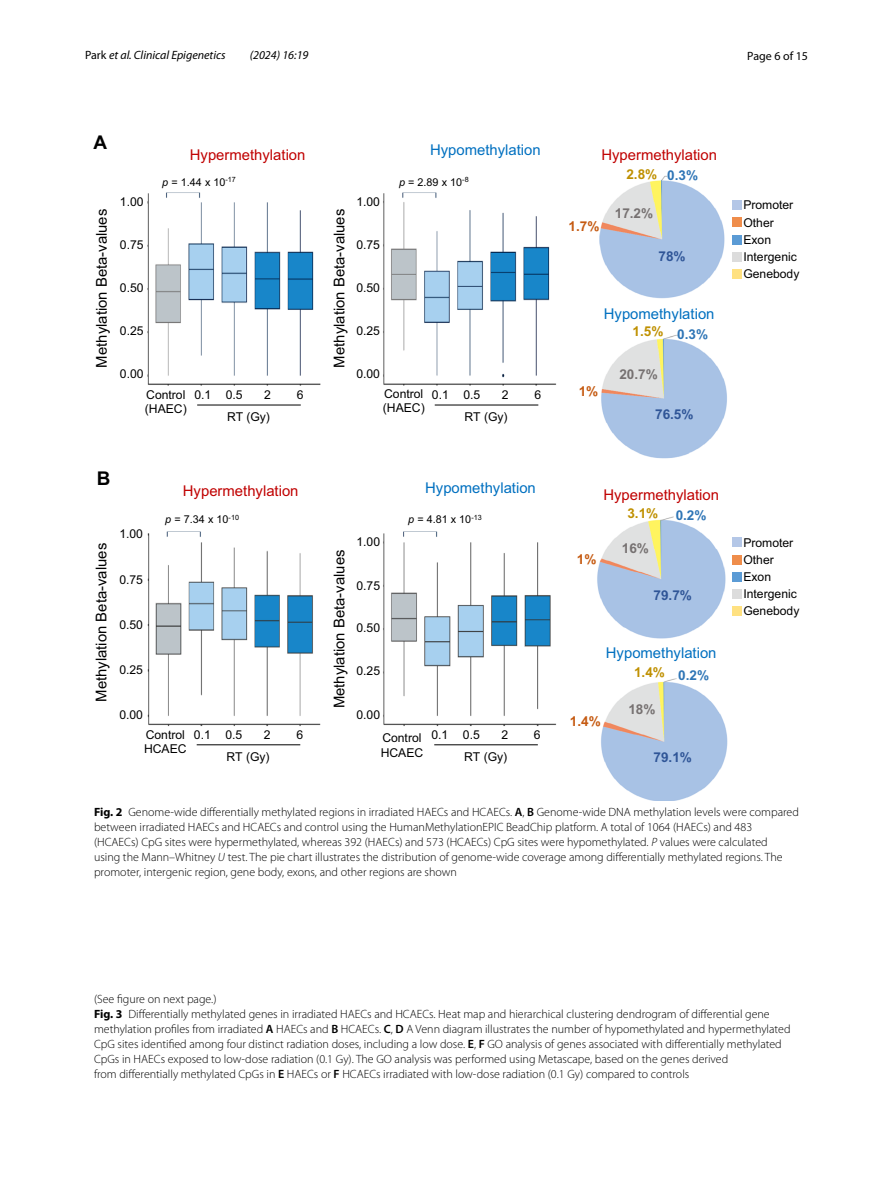
<style>
.page{position:relative;width:893px;height:1187px;background:#fff}
.page>*{position:absolute;margin:0;border:0;box-sizing:border-box;transform-origin:0 0}
.t1{font:18.9px "Arial Bold MT2";color:#000}
.t2{font:14.85px "Arial MT2";color:#000}
.t3{font:14.85px "Arial MT2";color:#c00000}
.t4{font:14.85px "Arial MT2";color:#0070c0}
.t5{font:13.5px "Arial Bold MT2";color:#bf9000}
.t6{font:13.5px "Arial Bold MT2";color:#2f5597}
.t7{font:13.5px "Arial Bold MT2";color:#767171}
.t8{font:13.5px "Arial Bold MT2";color:#c55a11}
.t9{font:13.5px "Arial Bold MT2";color:#2e75b6}
.t10{font:12.15px/14.5px "Arial MT2";color:#000}
.t11{font:300 12px/15px "Myriad Pro";color:#000}
.t12{font:italic 12px "Myriad Pro";color:#000}
.t13{font:12px "Myriad Pro";color:#000}
.t14{font:10.8px "Arial MT2";color:#000}
.s1{font-style:normal}
.s2{font-family:"Arial";font-style:italic}
.s3{color:#2e75b6}
.s4{font-weight:700}
.s5{font-weight:600}
.s6{font-style:italic}
</style>
<div class="page">
<img style="left:147px;top:175px;width:581px;height:625px">
<div style="left:732px;top:200px;width:9px;height:10px;background:#b4c7e7"></div>
<div style="left:732px;top:217px;width:9px;height:10px;background:#ef8d4b"></div>
<div style="left:732px;top:252px;width:9px;height:9px;background:#dcdcdc"></div>
<div style="left:732px;top:269px;width:9px;height:9px;background:#ffe181"></div>
<div style="left:732px;top:235px;width:9px;height:9px;background:#5b9bd5"></div>
<hr style="left:197px;top:404px;width:104px;height:1px;background:#000">
<hr style="left:435px;top:404px;width:103px;height:1px;background:#000">
<hr style="left:197px;top:744px;width:103px;height:1px;background:#000">
<hr style="left:434px;top:744px;width:104px;height:1px;background:#000">
<div style="left:732px;top:537px;width:9px;height:10px;background:#b4c7e7"></div>
<div style="left:732px;top:555px;width:9px;height:9px;background:#ef8d4b"></div>
<div style="left:732px;top:589px;width:9px;height:9px;background:#dcdcdc"></div>
<div style="left:732px;top:606px;width:9px;height:10px;background:#ffe181"></div>
<div style="left:732px;top:572px;width:9px;height:10px;background:#5b9bd5"></div>
<p class="t12" style="left:85px;top:48px;width:142px"><span class="s1">Park</span> et al. Clinical Epigenetics</p>
<p class="t12" style="left:250px;top:48px;width:60px">(2024) 16:19</p>
<p class="t13" style="left:747px;top:48px;width:62px">Page 6 of 15</p>
<h1 class="t1" style="left:94px;top:130px;width:15px">A</h1>
<p class="t2" style="left:92px;top:367px;width:160px;rotate:-90deg">Methylation Beta-values</p>
<p class="t3" style="left:190px;top:145px;width:117px">Hypermethylation</p>
<p class="t10" style="left:120px;top:195px;width:25px">1.00</p>
<p class="t10" style="left:120px;top:237px;width:25px">0.75</p>
<p class="t10" style="left:120px;top:281px;width:25px">0.50</p>
<p class="t10" style="left:120px;top:323px;width:25px">0.25</p>
<p class="t10" style="left:120px;top:367px;width:25px">0.00</p>
<p class="t14" style="left:162px;top:175px;width:75px"><span class="s2">p</span> = 1.44 x 10<sup>-17</sup></p>
<p class="t10" style="left:145px;top:387px;width:43px">Control (HAEC)</p>
<p class="t10" style="left:194px;top:387px;width:50px">0.1 0.5</p>
<p class="t10" style="left:264px;top:387px;width:8px">2</p>
<p class="t10" style="left:297px;top:387px;width:8px">6</p>
<p class="t10" style="left:227px;top:409px;width:45px">RT (Gy)</p>
<p class="t2" style="left:329px;top:367px;width:160px;rotate:-90deg">Methylation Beta-values</p>
<p class="t10" style="left:356px;top:195px;width:25px">1.00</p>
<p class="t10" style="left:356px;top:237px;width:25px">0.75</p>
<p class="t10" style="left:356px;top:281px;width:25px">0.50</p>
<p class="t10" style="left:356px;top:323px;width:25px">0.25</p>
<p class="t10" style="left:356px;top:367px;width:25px">0.00</p>
<p class="t4" style="left:430px;top:140px;width:112px">Hypomethylation</p>
<p class="t14" style="left:399px;top:175px;width:71px"><span class="s2">p</span> = 2.89 x 10<sup>-8</sup></p>
<p class="t10" style="left:383px;top:386px;width:43px">Control (HAEC)</p>
<p class="t10" style="left:432px;top:387px;width:50px">0.1 0.5</p>
<p class="t10" style="left:502px;top:387px;width:8px">2</p>
<p class="t10" style="left:534px;top:387px;width:8px">6</p>
<p class="t10" style="left:465px;top:409px;width:45px">RT (Gy)</p>
<h1 class="t1" style="left:97px;top:466px;width:15px">B</h1>
<p class="t2" style="left:91px;top:701px;width:160px;rotate:-90deg">Methylation Beta-values</p>
<p class="t3" style="left:183px;top:481px;width:117px">Hypermethylation</p>
<p class="t4" style="left:425px;top:477px;width:112px">Hypomethylation</p>
<p class="t10" style="left:119px;top:526px;width:25px">1.00</p>
<p class="t10" style="left:119px;top:572px;width:25px">0.75</p>
<p class="t10" style="left:119px;top:617px;width:25px">0.50</p>
<p class="t10" style="left:119px;top:662px;width:25px">0.25</p>
<p class="t10" style="left:119px;top:707px;width:25px">0.00</p>
<p class="t14" style="left:165px;top:512px;width:75px"><span class="s2">p</span> = 7.34 x 10<sup>-10</sup></p>
<p class="t14" style="left:408px;top:512px;width:75px"><span class="s2">p</span> = 4.81 x 10<sup>-13</sup></p>
<p class="t2" style="left:329px;top:708px;width:160px;rotate:-90deg">Methylation Beta-values</p>
<p class="t10" style="left:357px;top:534px;width:25px">1.00</p>
<p class="t10" style="left:357px;top:578px;width:25px">0.75</p>
<p class="t10" style="left:357px;top:620px;width:25px">0.50</p>
<p class="t10" style="left:357px;top:663px;width:25px">0.25</p>
<p class="t10" style="left:357px;top:707px;width:25px">0.00</p>
<p class="t10" style="left:144px;top:727px;width:44px">Control<br>HCAEC</p>
<p class="t10" style="left:194px;top:727px;width:50px">0.1 0.5</p>
<p class="t10" style="left:264px;top:727px;width:8px">2</p>
<p class="t10" style="left:296px;top:727px;width:8px">6</p>
<p class="t10" style="left:227px;top:749px;width:45px">RT (Gy)</p>
<p class="t10" style="left:381px;top:730px;width:44px">Control<br>HCAEC</p>
<p class="t10" style="left:431px;top:727px;width:50px">0.1 0.5</p>
<p class="t10" style="left:501px;top:727px;width:8px">2</p>
<p class="t10" style="left:534px;top:727px;width:8px">6</p>
<p class="t10" style="left:464px;top:749px;width:45px">RT (Gy)</p>
<p class="t3" style="left:601px;top:145px;width:117px">Hypermethylation</p>
<p class="t8" style="left:568px;top:217px;width:32px">1.7%</p>
<p class="t5" style="left:626px;top:165px;width:73px">2.8% <span class="s3">0.3%</span></p>
<p class="t7" style="left:615px;top:204px;width:40px">17.2%</p>
<p class="t6" style="left:659px;top:247px;width:29px">78%</p>
<p class="t4" style="left:604px;top:304px;width:112px">Hypomethylation</p>
<p class="t8" style="left:579px;top:382px;width:21px">1%</p>
<p class="t5" style="left:632px;top:322px;width:77px">1.5% <span class="s3">0.3%</span></p>
<p class="t7" style="left:619px;top:365px;width:40px">20.7%</p>
<p class="t6" style="left:655px;top:405px;width:40px">76.5%</p>
<p class="t10" style="left:743px;top:196px;width:51px;line-height:17.2px">Promoter<br>Other</p>
<p class="t10" style="left:743px;top:248px;width:58px;line-height:17.1px">Intergenic<br>Genebody</p>
<p class="t10" style="left:743px;top:232px;width:29px">Exon</p>
<p class="t8" style="left:577px;top:550px;width:21px">1%</p>
<p class="t3" style="left:603px;top:485px;width:117px">Hypermethylation</p>
<p class="t5" style="left:627px;top:504px;width:32px">3.1%</p>
<p class="t9" style="left:676px;top:506px;width:32px">0.2%</p>
<p class="t7" style="left:622px;top:539px;width:29px">16%</p>
<p class="t6" style="left:654px;top:586px;width:40px">79.7%</p>
<p class="t4" style="left:606px;top:643px;width:112px">Hypomethylation</p>
<p class="t8" style="left:570px;top:711px;width:32px">1.4%</p>
<p class="t5" style="left:634px;top:663px;width:77px">1.4% <span class="s3">0.2%</span></p>
<p class="t7" style="left:628px;top:700px;width:29px">18%</p>
<p class="t6" style="left:654px;top:747px;width:40px">79.1%</p>
<p class="t10" style="left:743px;top:534px;width:51px;line-height:17.2px">Promoter<br>Other</p>
<p class="t10" style="left:743px;top:585px;width:58px;line-height:17.1px">Intergenic<br>Genebody</p>
<p class="t10" style="left:743px;top:570px;width:29px">Exon</p>
<p class="t11" style="left:94px;top:804px;width:706px"><span class="s4">Fig. 2</span> Genome-wide differentially methylated regions in irradiated HAECs and HCAECs. <span class="s5">A</span>, <span class="s5">B</span> Genome-wide DNA methylation levels were compared between irradiated HAECs and HCAECs and control using the HumanMethylationEPIC BeadChip platform. A total of 1064 (HAECs) and 483 (HCAECs) CpG sites were hypermethylated, whereas 392 (HAECs) and 573 (HCAECs) CpG sites were hypomethylated. <span class="s6">P</span> values were calculated<br>using the Mann–Whitney <span class="s6">U</span> test. The pie chart illustrates the distribution of genome-wide coverage among differentially methylated regions. The promoter, intergenic region, gene body, exons, and other regions are shown</p>
<p class="t11" style="left:94px;top:991px;width:124px">(See figure on next page.)</p>
<p class="t11" style="left:94px;top:1006px;width:698px"><span class="s4">Fig. 3</span> Differentially methylated genes in irradiated HAECs and HCAECs. Heat map and hierarchical clustering dendrogram of differential gene methylation profiles from irradiated <span class="s5">A</span> HAECs and <span class="s5">B</span> HCAECs. <span class="s5">C</span>, <span class="s5">D</span> A Venn diagram illustrates the number of hypomethylated and hypermethylated CpG sites identified among four distinct radiation doses, including a low dose. <span class="s5">E</span>, <span class="s5">F</span> GO analysis of genes associated with differentially methylated CpGs in HAECs exposed to low-dose radiation (0.1 Gy). The GO analysis was performed using Metascape, based on the genes derived<br>from differentially methylated CpGs in <span class="s5">E</span> HAECs or <span class="s5">F</span> HCAECs irradiated with low-dose radiation (0.1 Gy) compared to controls</p>
</div>
